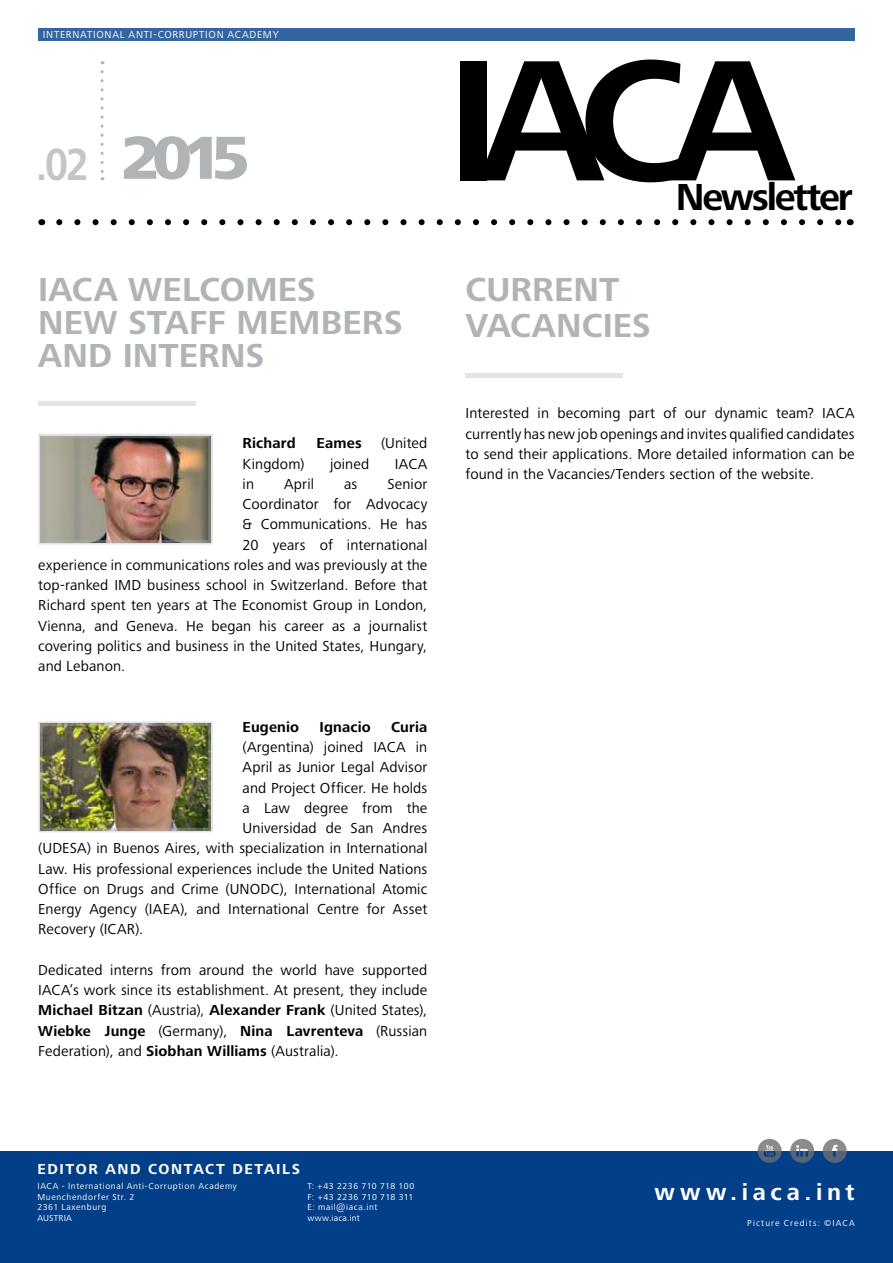
<style>
.page{position:relative;width:893px;height:1263px;background:#fff}
.page>*{position:absolute;margin:0;border:0;box-sizing:border-box;transform-origin:0 0}
.t1{font:700 178.5px "Frutiger Next Pro";color:#000}
.t2{font:800 63px "Frutiger Next Pro";color:#b1b4b6}
.t3{font:700 39px "Frutiger Next Pro";color:#000}
.t4{font:700 34.5px/33px "Frutiger Next Pro";letter-spacing:.005em;color:#b1b4b6}
.t5{font:700 24px "Frutiger Next Pro";letter-spacing:.195em;color:#fff}
.t6{font:19.5px "Frutiger Next Pro";color:#fff}
.t7{font:15px/20.2px "Frutiger Next Pro";letter-spacing:.01em;color:#000;text-align:justify}
.t8{font:700 15px "Frutiger Next Pro";letter-spacing:.01em;color:#000}
.t9{font:700 15px "Frutiger Next Pro";letter-spacing:.11em;color:#fff}
.t10{font:10.5px "Frutiger Next Pro";letter-spacing:.07em;color:#fff}
.t11{font:9px "Frutiger Next Pro";letter-spacing:.07em;color:#fff}
.t12{font:9px "Frutiger Next Pro";letter-spacing:.125em;color:#fff}
.t13{font:9px "Frutiger Next Pro";letter-spacing:.045em;color:#fff}
.t14{font:9px "Frutiger Next Pro";letter-spacing:.03em;color:#fff}
.s1{font-weight:700;font-size:46.8px}
.s2{font-weight:700}
</style>
<div class="page">
<svg style="left:59px;top:219px;width:782px;height:6px"></svg>
<svg style="left:101px;top:72px;width:3px;height:108px"></svg>
<div style="left:38px;top:28px;width:817px;height:13px;background:#34659f"></div>
<div style="left:0;top:1152px;width:893px;height:111px;background:#023f88"></div>
<svg style="left:758px;top:1139px;width:24px;height:24px"></svg>
<svg style="left:790px;top:1139px;width:24px;height:24px"></svg>
<svg style="left:823px;top:1139px;width:24px;height:24px"></svg>
<hr style="left:38px;top:402px;width:158px;height:4px;background:#e3e4e5">
<hr style="left:466px;top:373px;width:157px;height:4px;background:#e3e4e5">
<img style="left:43px;top:439px;width:165px;height:100px">
<div style="left:38px;top:434px;width:175px;height:110px;border:4px solid #b1b4b6"></div>
<img style="left:43px;top:726px;width:165px;height:101px">
<div style="left:38px;top:721px;width:175px;height:111px;border:4px solid #b1b4b6"></div>
<p class="t10" style="left:43px;top:29px;width:237px">INTERNATIONAL ANTI-CORRUPTION ACADEMY</p>
<h2 class="t2" style="left:36px;top:122px;width:216px"><span class="s1">.02</span> 2015</h2>
<h3 class="t4" style="left:38px;top:273px;width:366px">IACA Welcomes<br>New Staff Members and Interns</h3>
<p class="t8" style="left:243px;top:435px;width:55px">Richard</p>
<p class="t8" style="left:317px;top:435px;width:47px">Eames</p>
<p class="t7" style="left:381px;top:433px;width:48px">(United</p>
<p class="t7" style="left:243px;top:453px;width:63px">Kingdom)</p>
<p class="t7" style="left:330px;top:453px;width:41px">joined</p>
<p class="t7" style="left:395px;top:453px;width:34px">IACA</p>
<p class="t7" style="left:243px;top:474px;width:13px">in</p>
<p class="t7" style="left:284px;top:474px;width:31px">April</p>
<p class="t7" style="left:344px;top:474px;width:15px">as</p>
<p class="t7" style="left:387px;top:474px;width:41px">Senior</p>
<p class="t7" style="left:243px;top:494px;width:186px">Coordinator for Advocacy</p>
<p class="t7" style="left:243px;top:514px;width:186px">&amp; Communications. He has</p>
<p class="t7" style="left:243px;top:534px;width:186px">20 years of international</p>
<p class="t7" style="left:38px;top:555px;width:390px">experience in communications roles and was previously at the</p>
<p class="t7" style="left:38px;top:575px;width:391px">top-ranked IMD business school in Switzerland. Before that</p>
<p class="t7" style="left:38px;top:595px;width:391px">Richard spent ten years at The Economist Group in London,</p>
<p class="t7" style="left:38px;top:615px;width:390px">Vienna, and Geneva. He began his career as a journalist</p>
<p class="t7" style="left:38px;top:636px;width:391px">covering politics and business in the United States, H ungary,</p>
<p class="t7" style="left:38px;top:656px;width:89px">and Lebanon.</p>
<p class="t8" style="left:243px;top:718px;width:58px">Eugenio</p>
<p class="t8" style="left:320px;top:718px;width:53px">Ignacio</p>
<p class="t8" style="left:391px;top:718px;width:38px">Curia</p>
<p class="t7" style="left:243px;top:737px;width:186px">(Argentina) joined IACA in</p>
<p class="t7" style="left:243px;top:757px;width:186px">April as Junior Legal Advisor</p>
<p class="t7" style="left:243px;top:777px;width:186px">and Project Officer. He holds</p>
<p class="t7" style="left:243px;top:798px;width:186px">a Law degree from the</p>
<p class="t7" style="left:243px;top:818px;width:186px">Universidad de San Andres</p>
<p class="t7" style="left:38px;top:838px;width:391px">(UDESA) in Buenos Aires, with specialization in International</p>
<p class="t7" style="left:38px;top:858px;width:391px">Law. H is professional experiences include the United Nations</p>
<p class="t7" style="left:38px;top:879px;width:391px">Office on Drugs and Crime (UNODC), International Atomic</p>
<p class="t7" style="left:38px;top:899px;width:391px">Energy Agency (IAEA), and International Centre for Asset</p>
<p class="t7" style="left:38px;top:919px;width:106px">Recovery (ICAR).</p>
<p class="t7" style="left:38px;top:960px;width:391px">Dedicated interns from around the world have supported IACA’s work since its establishment. At present, they include <span class="s2">Michael Bitzan</span> (Austria), <span class="s2">Alexander Frank</span> (United States), <span class="s2">Wiebke Junge</span> (Germany), <span class="s2">Nina Lavrenteva</span> (Russian Federation), and <span class="s2">Siobhan Williams</span> (Australia).</p>
<h1 class="t1" style="left:447px;top:19px;width:349px">IACA</h1>
<h3 class="t3" style="left:676px;top:175px;width:179px">Newsletter</h3>
<h3 class="t4" style="left:466px;top:272px;width:155px;line-height:36px">Current<br>Vaca</h3>
<h3 class="t4" style="left:556px;top:309px;width:96px">nci es</h3>
<p class="t7" style="left:466px;top:403px;width:391px">Interested in becoming part of our dynamic team? IACA currently has new job openings and invites qualified candidates to send their applications. More detailed information can be found in the Vacancies/Tenders section of the website.</p>
<p class="t9" style="left:37px;top:1160px;width:40px">EDITOR</p>
<p class="t9" style="left:105px;top:1160px;width:24px">AND</p>
<p class="t9" style="left:148px;top:1160px;width:23px">CONT</p>
<p class="t9" style="left:193px;top:1160px;width:50px">ACT DET</p>
<p class="t9" style="left:264px;top:1160px;width:28px">AILS</p>
<p class="t11" style="left:37px;top:1180px;width:201px">IACA - International Anti-Corruption Academy</p>
<p class="t13" style="left:307px;top:1180px;width:108px">T: +43 2236 710 718 100</p>
<p class="t11" style="left:37px;top:1191px;width:101px">Muenchendorfer Str. 2 F</p>
<p class="t14" style="left:312px;top:1191px;width:103px">: +43 2236 710 718 311</p>
<p class="t11" style="left:37px;top:1202px;width:70px">2361 Laxenburg</p>
<p class="t11" style="left:307px;top:1202px;width:72px">E: mail@iaca.int</p>
<p class="t11" style="left:37px;top:1213px;width:36px">AUSTRIA</p>
<p class="t11" style="left:307px;top:1213px;width:54px">www.iaca.int</p>
<h3 class="t5" style="left:655px;top:1178px;width:202px">www.iaca.int</h3>
<h3 class="t6" style="left:836px;top:1183px;width:12px">8</h3>
<p class="t12" style="left:747px;top:1217px;width:109px">Picture Credits: ©IACA</p>
</div>
